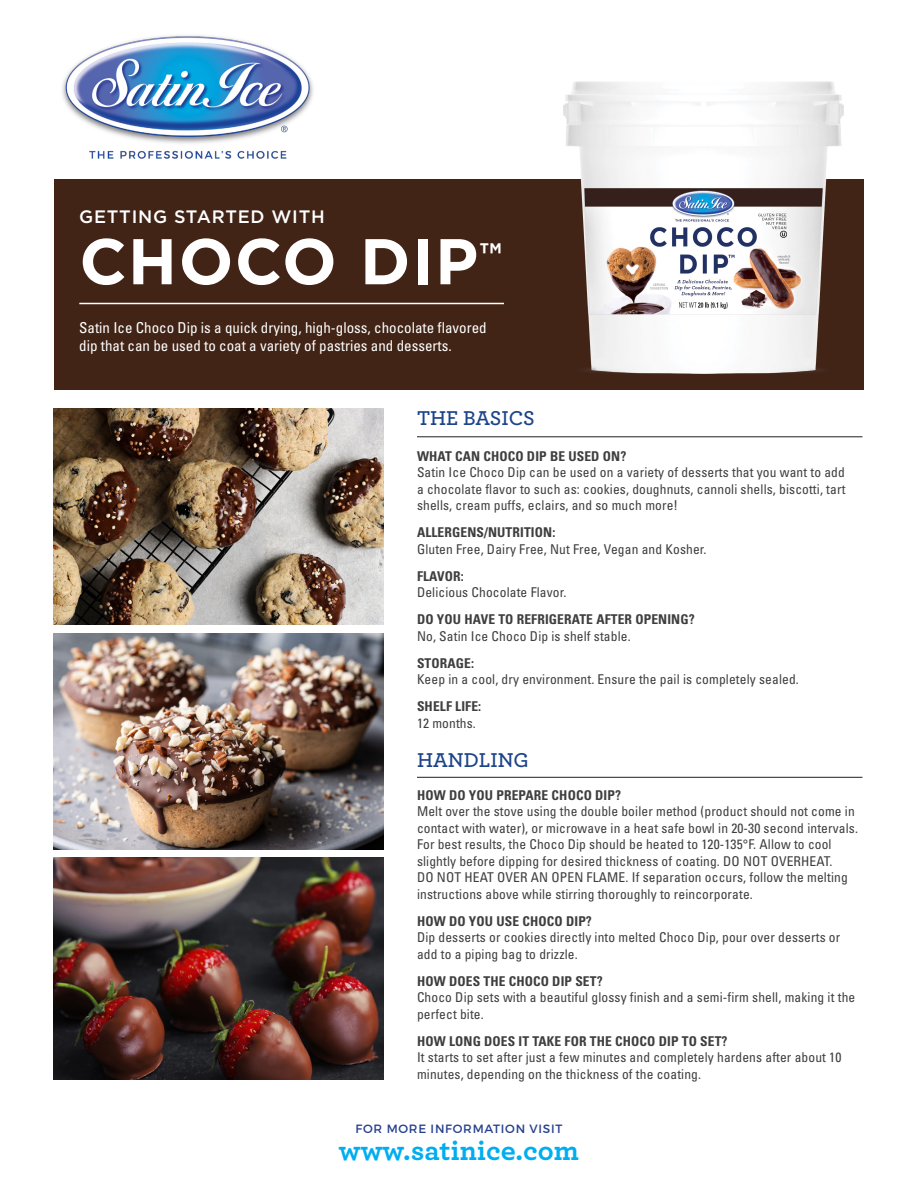
<style>
.page{position:relative;width:918px;height:1188px;background:#fff}
.page>*{position:absolute;margin:0;border:0;box-sizing:border-box;transform-origin:0 0}
.t1{font:700 64.5px "Gotham";letter-spacing:.02em;color:#fff}
.t2{font:700 30px "Archer";color:#00aeef}
.t3{font:600 21px "Archer";color:#1c4489}
.t4{font:500 18px "Gotham";letter-spacing:.04em;color:#fff}
.t5{font:condensed 15px/18px "Univers";color:#fff}
.t6{font:condensed 13.5px/16.5px "Univers";letter-spacing:.01em;color:#3e3e3f}
.t7{font:700 condensed 13.5px "Univers";letter-spacing:.01em;color:#3e3e3f}
.t8{font:12px "Montserrat";letter-spacing:.06em;color:#253f8e}
</style>
<div class="page">
<div style="left:54px;top:179px;width:810px;height:211px;background:#412416"></div>
<hr style="left:79px;top:303px;width:425px;height:1px;background:#fff">
<img style="left:563px;top:81px;width:281px;height:293px">
<img style="left:62px;top:35px;width:251px;height:124px">
<img style="left:54px;top:408px;width:329px;height:216px">
<img style="left:54px;top:633px;width:329px;height:216px">
<img style="left:54px;top:858px;width:329px;height:222px">
<hr style="left:417px;top:437px;width:445px;height:1px;background:#231f20">
<hr style="left:417px;top:777px;width:445px;height:1px;background:#231f20">
<p class="t4" style="left:79px;top:205px;width:247px">GETTING STARTED WITH</p>
<p class="t1" style="left:79px;top:224px;width:424px">CHOCO DIP<sup>™</sup></p>
<p class="t5" style="left:79px;top:319px;width:409px">Satin Ice Choco Dip is a quick drying, high-gloss, chocolate flavored dip that can be used to coat a variety of pastries and desserts.</p>
<p class="t3" style="left:417px;top:402px;width:119px">THE BASICS</p>
<p class="t7" style="left:417px;top:448px;width:211px">WHAT CAN CHOCO DIP BE USED ON?</p>
<p class="t6" style="left:417px;top:464px;width:430px;text-align:justify">Satin Ice Choco Dip can be used on a variety of desserts that you want to add a chocolate flavor to such as: cookies, doughnuts, cannoli shells, biscotti, tart shells, cream puffs, eclairs, and so much more!</p>
<p class="t7" style="left:417px;top:524px;width:140px">ALLERGENS/NUTRITION:</p>
<p class="t6" style="left:417px;top:541px;width:291px">Gluten Free, Dairy Free, Nut Free, Vegan and Kosher.</p>
<p class="t7" style="left:417px;top:568px;width:48px">FLAVOR:</p>
<p class="t6" style="left:417px;top:584px;width:151px">Delicious Chocolate Flavor.</p>
<p class="t7" style="left:417px;top:611px;width:279px">DO YOU HAVE TO REFRIGERATE AFTER OPENING?</p>
<p class="t6" style="left:417px;top:628px;width:215px">No, Satin Ice Choco Dip is shelf stable.</p>
<p class="t7" style="left:417px;top:655px;width:59px">STORAGE:</p>
<p class="t6" style="left:417px;top:671px;width:383px">Keep in a cool, dry environment. Ensure the pail is completely sealed.</p>
<p class="t7" style="left:417px;top:698px;width:66px">SHELF LIFE:</p>
<p class="t6" style="left:417px;top:715px;width:60px">12 months.</p>
<p class="t3" style="left:417px;top:744px;width:113px">HANDLING</p>
<p class="t7" style="left:417px;top:787px;width:206px">HOW DO YOU PREPARE CHOCO DIP?</p>
<p class="t6" style="left:417px;top:803px;width:443px">Melt over the stove using the double boiler method (product should not come in contact with water), or microwave in a heat safe bowl in 20-30 second intervals.<br>For best results, the Choco Dip should be heated to 120-135°F. Allow to cool slightly before dipping for desired thickness of coating. DO NOT OVERHEAT.<br>DO NOT HEAT OVER AN OPEN FLAME. If separation occurs, follow the melting instructions above while stirring thoroughly to reincorporate.</p>
<p class="t7" style="left:417px;top:913px;width:176px">HOW DO YOU USE CHOCO DIP?</p>
<p class="t6" style="left:417px;top:929px;width:425px">Dip desserts or cookies directly into melted Choco Dip, pour over desserts or add to a piping bag to drizzle.</p>
<p class="t7" style="left:417px;top:973px;width:187px">HOW DOES THE CHOCO DIP SET?</p>
<p class="t6" style="left:417px;top:989px;width:440px">Choco Dip sets with a beautiful glossy finish and a semi-firm shell, making it the perfect bite.</p>
<p class="t7" style="left:417px;top:1033px;width:312px">HOW LONG DOES IT TAKE FOR THE CHOCO DIP TO SET?</p>
<p class="t6" style="left:417px;top:1049px;width:426px">It starts to set after just a few minutes and completely hardens after about 10 minutes, depending on the thickness of the coating.</p>
<p class="t8" style="left:356px;top:1122px;width:208px">FOR MORE INFORMATION VISIT</p>
<p class="t2" style="left:339px;top:1127px;width:242px">www.satinice.com</p>
</div>
